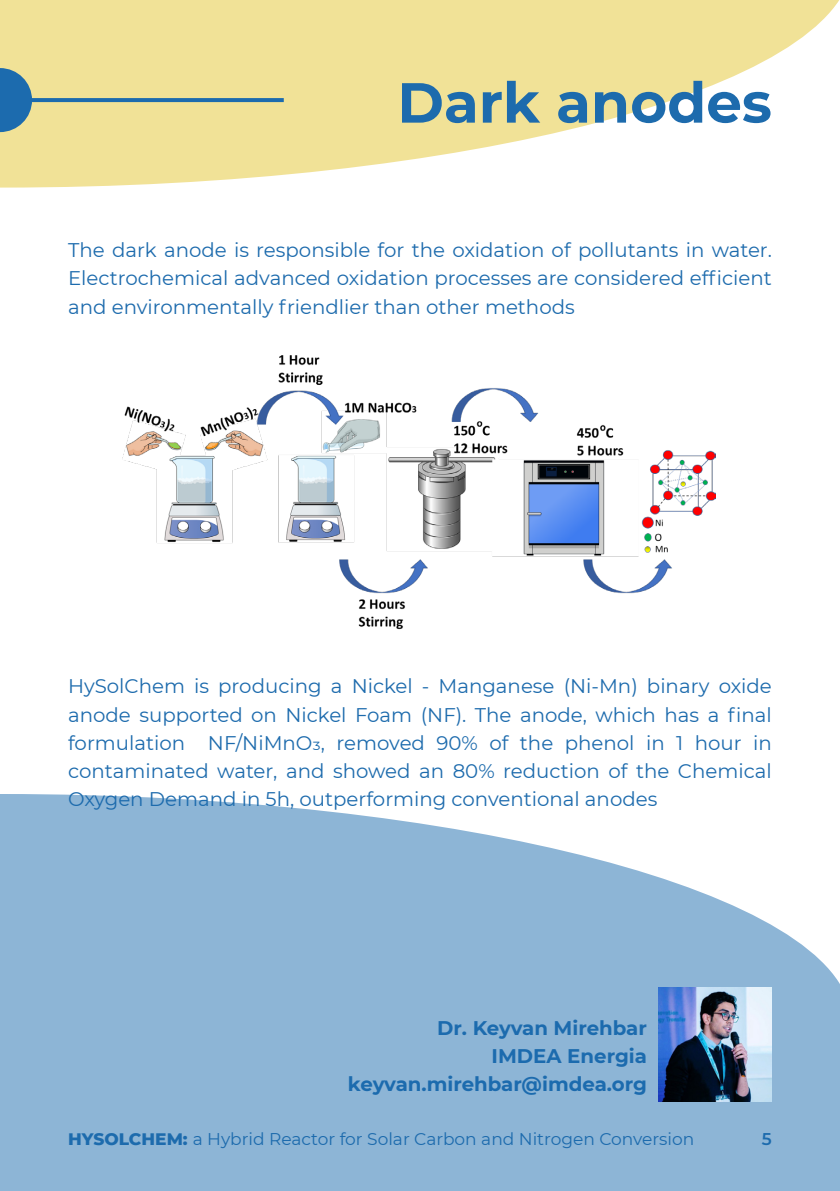
<style>
.page{position:relative;width:840px;height:1191px;background:#fff}
.page>*{position:absolute;margin:0;border:0;box-sizing:border-box;transform-origin:0 0}
.Page_Body_Text_-_Whi{font:700 56.4px "Montserrat";color:#1d6bad}
.Page_Body_Text_-_Whi-2{font:19.8px/28.2px "Montserrat";color:#1d6bad;text-align:justify}
.Page_Body_Text_-_Whi-3{font:700 19.8px "Montserrat";color:#1c6bae}
.t1{font:17px "Montserrat";color:#1d6bad}
.t2{font:600 17px "Montserrat";color:#1d6bad}
.s1{font-weight:800}
</style>
<div class="page">
<svg style="left:0;top:794px;width:839px;height:397px;background:#9abdda"></svg>
<svg style="left:0;top:0;width:839px;height:188px;fill:#f1e297"></svg>
<svg style="left:32px;top:98px;width:251px;height:4px"></svg>
<img style="left:658px;top:987px;width:113px;height:114px">
<svg style="left:0;top:68px;width:32px;height:64px;background:#4984a9"></svg>
<img style="left:122px;top:355px;width:592px;height:275px">
<p class="Page_Body_Text_-_Whi" style="left:397px;top:62px;width:376px">Dark anodes</p>
<p class="Page_Body_Text_-_Whi-2" style="left:68px;top:235px;width:704px">The dark anode is responsible for the oxidation of pollutants in water.<br>Electrochemical advanced oxidation processes are considered efficient and environmentally friendlier than other methods</p>
<p class="Page_Body_Text_-_Whi-2" style="left:68px;top:671px;width:705px">HySolChem is producing a Nickel - Manganese (Ni-Mn) binary oxide anode supported on Nickel Foam (NF). The anode, which has a final formulation NF/NiMnO3, removed 90% of the phenol in 1 hour in contaminated water, and showed an 80% reduction of the Chemical Oxygen Demand in 5h, outperforming conventional anodes</p>
<p class="Page_Body_Text_-_Whi-3" style="left:437px;top:1013px;width:211px">Dr. Keyvan Mirehbar</p>
<p class="Page_Body_Text_-_Whi-3" style="left:491px;top:1042px;width:157px">IMDEA Energia</p>
<p class="Page_Body_Text_-_Whi-3" style="left:347px;top:1070px;width:300px">keyvan.mirehbar@imdea.org</p>
<p class="t1" style="left:68px;top:1127px;width:627px"><span class="s1">HYSOLCHEM:</span> a Hybrid Reactor for Solar Carbon and Nitrogen Conversion</p>
<p class="t2" style="left:761px;top:1127px;width:11px">5</p>
</div>
